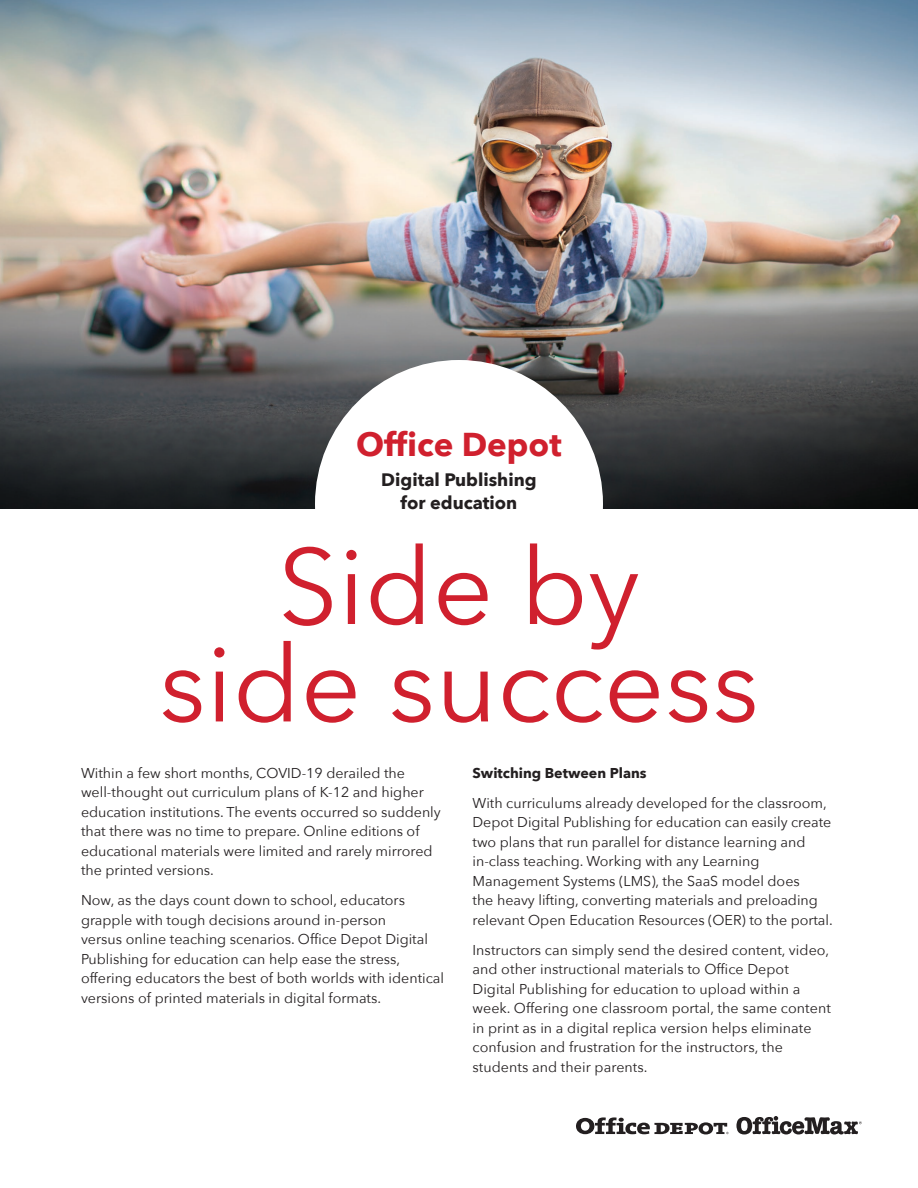
<style>
.page{position:relative;width:918px;height:1188px;background:#fff}
.page>*{position:absolute;margin:0;border:0;box-sizing:border-box;transform-origin:0 0}
.t1{font:106.5px/97.5px "Avenir Next";color:#d0202e;text-align:center}
.t2{font:700 33px "Avenir Next";color:#d0202e}
.t3{font:700 18px/22.5px "Avenir Next";color:#231f20;text-align:center}
.t4{font:14.25px/19.5px "Avenir Next";color:#231f20}
.t5{font:700 14.25px "Avenir Next";color:#231f20}
</style>
<div class="page">
<img style="left:0;top:0;width:918px;height:508px">
<div style="left:315px;top:360px;width:288px;height:288px;background:#fff;border-radius:50%"></div>
<svg style="left:576px;top:1117px;width:153px;height:17px"></svg>
<svg style="left:736px;top:1116px;width:126px;height:18px"></svg>
<h2 class="t2" style="left:356px;top:416px;width:207px">Office Depot</h2>
<p class="t3" style="left:381px;top:468px;width:157px">Digital Publishing for education</p>
<h1 class="t1" style="left:159px;top:534px;width:602px">Side by<br>side success</h1>
<p class="t4" style="left:81px;top:762px;width:361px">Within a few short months, COVID-19 derailed the well-thought out curriculum plans of K-12 and higher education institutions. The events occurred so suddenly that there was no time to prepare. Online editions of educational materials were limited and rarely mirrored the printed versions.</p>
<p class="t4" style="left:81px;top:890px;width:365px">Now, as the days count down to school, educators grapple with tough decisions around in-person<br>versus online teaching scenarios. Office Depot Digital Publishing for education can help ease the stress, offering educators the best of both worlds with identical versions of printed materials in digital formats.</p>
<p class="t5" style="left:473px;top:760px;width:176px">Switching Between Plans</p>
<p class="t4" style="left:473px;top:792px;width:362px">With curriculums already developed for the classroom, Depot Digital Publishing for education can easily create two plans that run parallel for distance learning and in-class teaching. Working with any Learning Management Systems (LMS), the SaaS model does<br>the heavy lifting, converting materials and preloading relevant Open Education Resources (OER) to the portal.</p>
<p class="t4" style="left:473px;top:939px;width:360px">Instructors can simply send the desired content, video, and other instructional materials to Office Depot Digital Publishing for education to upload within a week. Offering one classroom portal, the same content in print as in a digital replica version helps eliminate confusion and frustration for the instructors, the students and their parents.</p>
</div>
